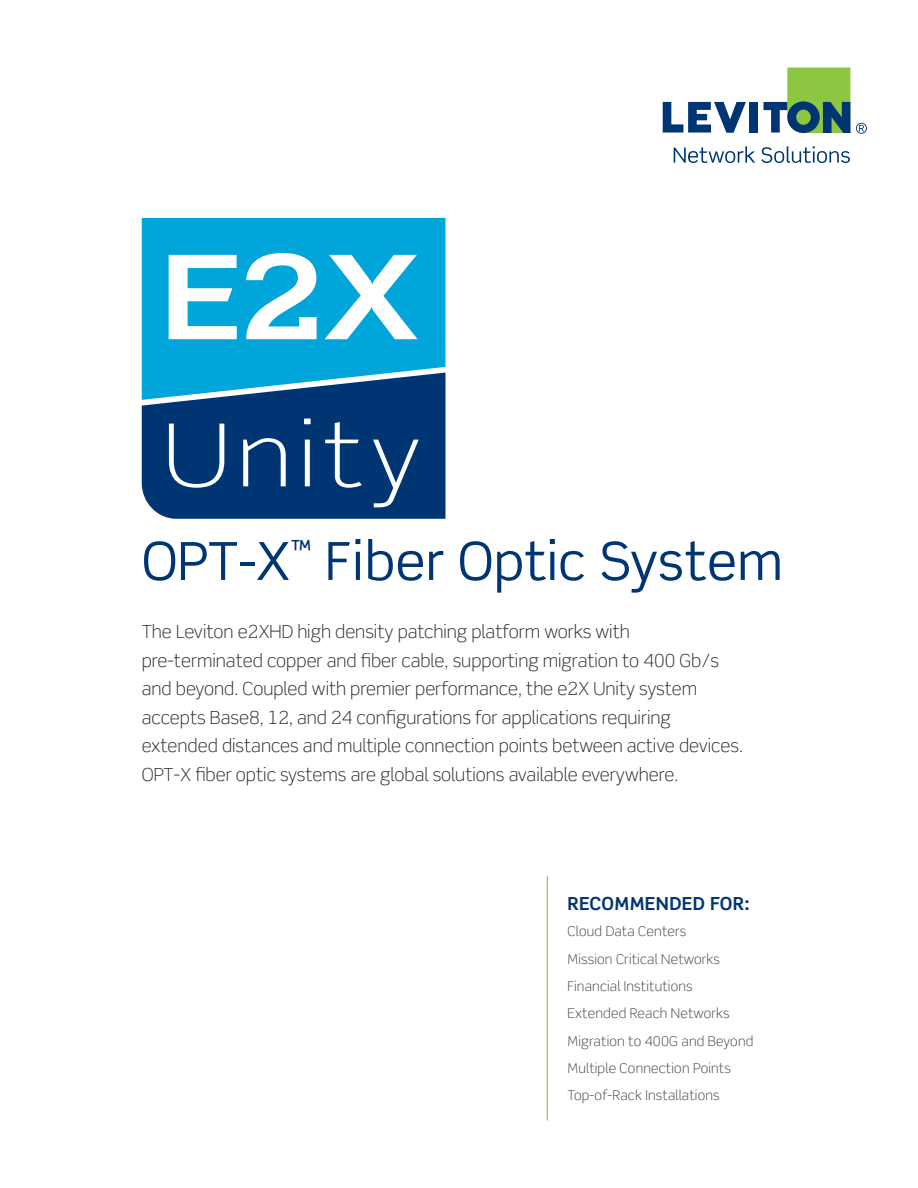
<style>
.page{position:relative;width:918px;height:1188px;background:#fff}
.page>*{position:absolute;margin:0;border:0;box-sizing:border-box;transform-origin:0 0}
.t1{font:700 117px "Scene Std";color:#fff;scale:1.21 1}
.t2{font:300 87px "Scene Std";letter-spacing:.06em;color:#fff;scale:1.15 1}
.t3{font:52.5px "Scene Std";color:#003573}
.t4{font:300 18px/28.5px "Scene Std";color:#292829}
.t5{font:700 18px "Scene Std";letter-spacing:.02em;color:#003573}
.t6{font:300 13.5px/27.3px "Scene Std";letter-spacing:.015em;color:#414042}
</style>
<div class="page">
<hr style="left:547px;top:876px;width:1px;height:244px;background:#8dc63f">
<div style="left:142px;top:218px;width:304px;height:155px;background:#00a5da"></div>
<svg style="left:142px;top:373px;width:304px;height:146px;background:#0b4680"></svg>
<svg style="left:674px;top:146px;width:81px;height:17px"></svg>
<svg style="left:761px;top:146px;width:89px;height:17px"></svg>
<svg style="left:663px;top:102px;width:83px;height:31px"></svg>
<div style="left:749px;top:102px;width:9px;height:31px;background:#003573"></div>
<svg style="left:763px;top:68px;width:87px;height:65px"></svg>
<svg style="left:856px;top:123px;width:11px;height:11px"></svg>
<h1 class="t1" style="left:160px;top:224px;width:216px">E2X</h1>
<h2 class="t2" style="left:163px;top:403px;width:226px">Unity</h2>
<h3 class="t3" style="left:142px;top:528px;width:643px">OPT-X<sup>™</sup> Fiber Optic System</h3>
<p class="t4" style="left:142px;top:618px;width:603px">The Leviton e2XHD high density patching platform works with pre-terminated copper and fiber cable, supporting migration to 400 Gb/s and beyond. Coupled with premier performance, the e2X Unity system accepts Base8, 12, and 24 configurations for applications requiring extended distances and multiple connection points between active devices.<br>OPT-X fiber optic systems are global solutions available everywhere.</p>
<p class="t5" style="left:568px;top:893px;width:184px">RECOMMENDED FOR:</p>
<p class="t6" style="left:568px;top:918px;width:187px">Cloud Data Centers<br>Mission Critical Networks<br>Financial Institutions<br>Extended Reach Networks<br>Migration to 400G and Beyond<br>Multiple Connection Points<br>Top-of-Rack Installations</p>
</div>
